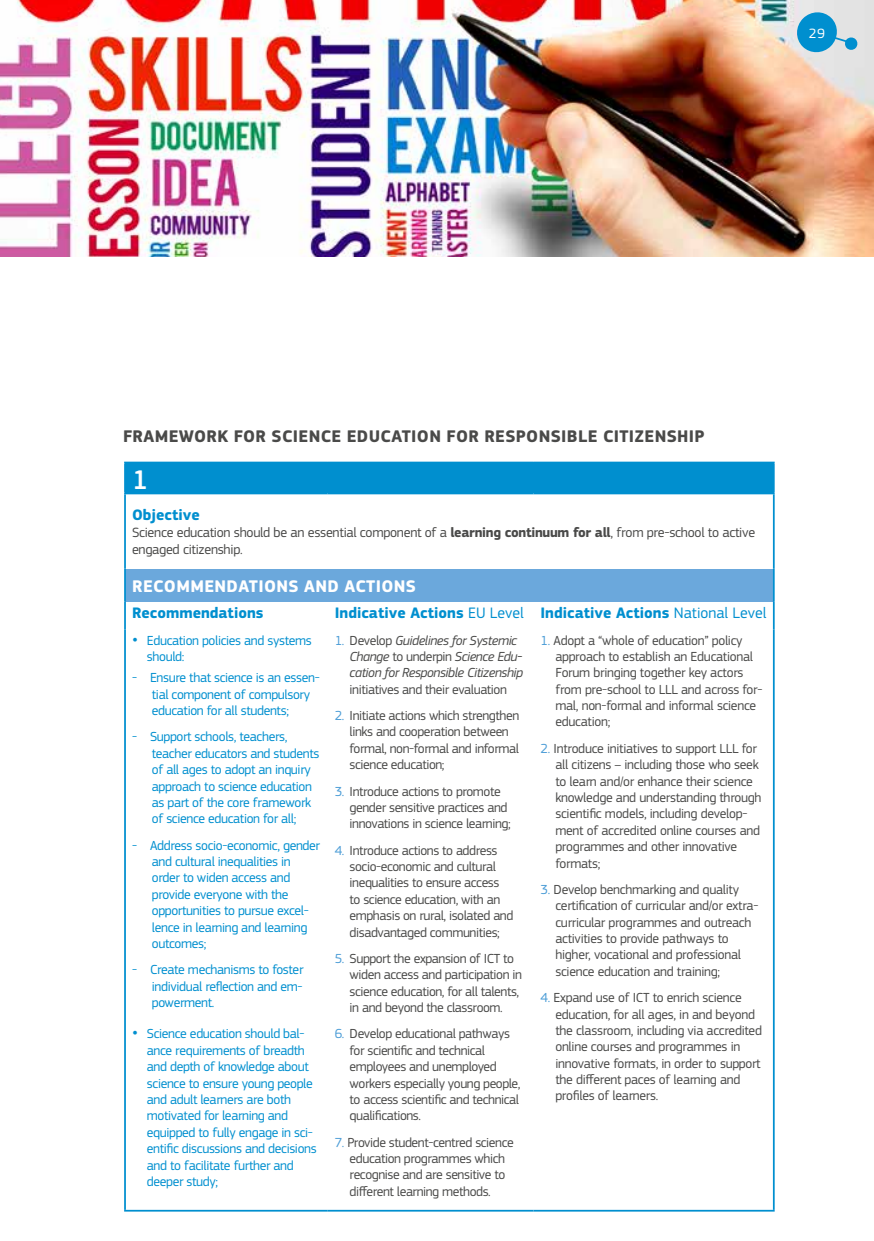
<style>
.page{position:relative;width:874px;height:1241px;background:#fff}
.page>*{position:absolute;margin:0;border:0;box-sizing:border-box;transform-origin:0 0}
.t1{font:500 28px "EC Square Sans Pro";color:#fff}
.t2{font:700 17.5px "EC Square Sans Pro";letter-spacing:.02em;color:#4a4a49}
.t3{font:700 17.5px "EC Square Sans Pro";letter-spacing:.02em;color:#fff}
.t4{font:700 15.75px "EC Square Sans Pro";color:#008fcf}
.t5{font:14px/16.8px "EC Square Sans Pro";letter-spacing:-.02em;color:#4a4a49}
.t6{font:14px "EC Square Sans Pro";color:#fff}
.t7{font:13.65px/16.4px "EC Square Sans Pro";letter-spacing:-.02em;color:#4a4a49}
.t8{font:13.65px/16.4px "EC Square Sans Pro";letter-spacing:-.025em;color:#008fcf}
.t9{font:italic 13.65px/16.4px "EC Square Sans Pro";letter-spacing:-.03em;color:#4a4a49}
.s1{font-weight:700}
.s2{font-weight:400}
.s3{font-size:21px}
.s4{font-style:normal;color:#4e9ed7}
.s5{font-style:normal}
.s6{color:#4e9ed7}
</style>
<div class="page">
<img style="left:0;top:0;width:873px;height:257px">
<svg style="left:794px;top:10px;width:63px;height:44px;background:#72b9d9"></svg>
<div style="left:125px;top:462px;width:648px;height:31px;background:#008fcf"></div>
<div style="left:125px;top:568px;width:648px;height:33px;background:#6ba8dc"></div>
<hr style="left:124px;top:463px;width:2px;height:29px;background:#008fcf">
<hr style="left:124px;top:494px;width:2px;height:74px;background:#008fcf">
<hr style="left:124px;top:461px;width:203px;height:2px;background:#008fcf">
<hr style="left:327px;top:461px;width:206px;height:2px;background:#008fcf">
<hr style="left:533px;top:461px;width:241px;height:2px;background:#008fcf">
<hr style="left:124px;top:492px;width:203px;height:2px;background:#008fcf">
<hr style="left:327px;top:492px;width:206px;height:2px;background:#008fcf">
<hr style="left:533px;top:492px;width:241px;height:2px;background:#008fcf">
<hr style="left:772px;top:463px;width:2px;height:29px;background:#008fcf">
<hr style="left:772px;top:494px;width:2px;height:74px;background:#008fcf">
<hr style="left:124px;top:601px;width:2px;height:28px;background:#008fcf">
<hr style="left:772px;top:601px;width:2px;height:28px;background:#008fcf">
<hr style="left:124px;top:629px;width:2px;height:580px;background:#008fcf">
<hr style="left:124px;top:1209px;width:203px;height:2px;background:#008fcf">
<hr style="left:327px;top:1209px;width:206px;height:2px;background:#008fcf">
<hr style="left:772px;top:629px;width:2px;height:580px;background:#008fcf">
<hr style="left:533px;top:1209px;width:241px;height:2px;background:#008fcf">
<hr style="left:124px;top:568px;width:2px;height:33px;background:#008fcf">
<hr style="left:772px;top:568px;width:2px;height:33px;background:#008fcf">
<p class="t6" style="left:808px;top:25px;width:17px">29</p>
<p class="t2" style="left:123px;top:425px;width:582px">FRAMEWORK FOR SCIENCE EDUCATION FOR RESPONSIBLE CITIZENSHIP</p>
<h1 class="t1" style="left:132px;top:463px;width:18px">1</h1>
<p class="t4" style="left:132px;top:505px;width:69px">Objective</p>
<p class="t5" style="left:132px;top:524px;width:624px">Science education should be an essential component of a <span class="s1">learning continuum for all</span>, from pre-school to active engaged citizenship.</p>
<p class="t3" style="left:132px;top:575px;width:285px">RECOMMENDATIONS AND ACTIONS</p>
<p class="t4" style="left:132px;top:603px;width:133px">Recommendations</p>
<p class="t4" style="left:334px;top:603px;width:433px">Indicative Actions <span class="s2">EU Level</span> Indicative Actions <span class="s2">National Level</span></p>
<p class="t8" style="left:147px;top:631px;width:166px;text-indent:-15px"><span class="s3">•</span> Education policies and systems should:</p>
<p class="t8" style="left:152px;top:669px;width:169px;text-indent:-20px">- Ensure that science is an essen&shy;tial component of compulsory education for all students;</p>
<p class="t8" style="left:152px;top:728px;width:169px;text-indent:-20px">- Support schools, teachers, teacher educators and students of all ages to adopt an inquiry approach to science education as part of the core framework of science education for all;</p>
<p class="t8" style="left:152px;top:836px;width:170px;text-indent:-20px">- Address socio-economic, gender and cultural inequalities in order to widen access and provide everyone with the opportunities to pursue excel&shy;lence in learning and learning outcomes;</p>
<p class="t8" style="left:152px;top:961px;width:153px;text-align:justify;text-indent:-20px">- Create mechanisms to foster individual reflection and em&shy;powerment.</p>
<p class="t8" style="left:147px;top:1025px;width:171px;text-indent:-15px"><span class="s3">•</span> Science education should bal&shy;ance requirements of breadth and depth of knowledge about science to ensure young people and adult learners are both motivated for learning and equipped to fully engage in sci&shy;entific discussions and decisions and to facilitate further and deeper study;</p>
<p class="t9" style="left:349px;top:631px;width:175px;text-indent:-15px"><span class="s4">1.</span> <span class="s5">Develop</span> Guidelines for Systemic<br>Change <span class="s5">to underpin</span> Science Edu&shy;cation for Responsible Citizenship</p>
<p class="t7" style="left:349px;top:681px;width:159px">initiatives and their evaluation</p>
<p class="t7" style="left:349px;top:707px;width:171px;text-indent:-15px"><span class="s6">2.</span> Initiate actions which strengthen links and cooperation between formal, non-formal and informal science education;</p>
<p class="t7" style="left:349px;top:782px;width:162px;text-indent:-15px"><span class="s6">3.</span> Introduce actions to promote gender sensitive practices and innovations in science learning;</p>
<p class="t7" style="left:349px;top:841px;width:165px;text-indent:-15px"><span class="s6">4.</span> Introduce actions to address socio-economic and cultural inequalities to ensure access to science education, with an emphasis on rural, isolated and disadvantaged communities;</p>
<p class="t7" style="left:349px;top:950px;width:174px;text-indent:-15px"><span class="s6">5.</span> Support the expansion of ICT to widen access and participation in science education, for all talents, in and beyond the classroom.</p>
<p class="t7" style="left:349px;top:1025px;width:172px;text-indent:-15px"><span class="s6">6.</span> Develop educational pathways for scientific and technical employees and unemployed workers especially young people, to access scientific and technical qualifications.</p>
<p class="t7" style="left:334px;top:1133px;width:180px;text-align:center"><span class="s6">7.</span> Provide student-centred science education programmes which recognise and are sensitive to different learning methods.</p>
<p class="t7" style="left:555px;top:631px;width:208px;text-indent:-15px"><span class="s6">1.</span> Adopt a “whole of education” policy approach to establish an Educational Forum bringing together key actors from pre-school to LLL and across for&shy;mal, non-formal and informal science education;</p>
<p class="t7" style="left:555px;top:740px;width:207px;text-indent:-15px"><span class="s6">2.</span> Introduce initiatives to support LLL for all citizens – including those who seek to learn and/or enhance their science knowledge and understanding through scientific models, including develop&shy;ment of accredited online courses and programmes and other innovative formats;</p>
<p class="t7" style="left:555px;top:881px;width:204px;text-indent:-15px"><span class="s6">3.</span> Develop benchmarking and quality certification of curricular and/or extra&shy;curricular programmes and outreach activities to provide pathways to higher, vocational and professional science education and training;</p>
<p class="t7" style="left:555px;top:989px;width:208px;text-indent:-15px"><span class="s6">4.</span> Expand use of ICT to enrich science education, for all ages, in and beyond the classroom, including via accredited online courses and programmes in innovative formats, in order to support the different paces of learning and profiles of learners.</p>
</div>
